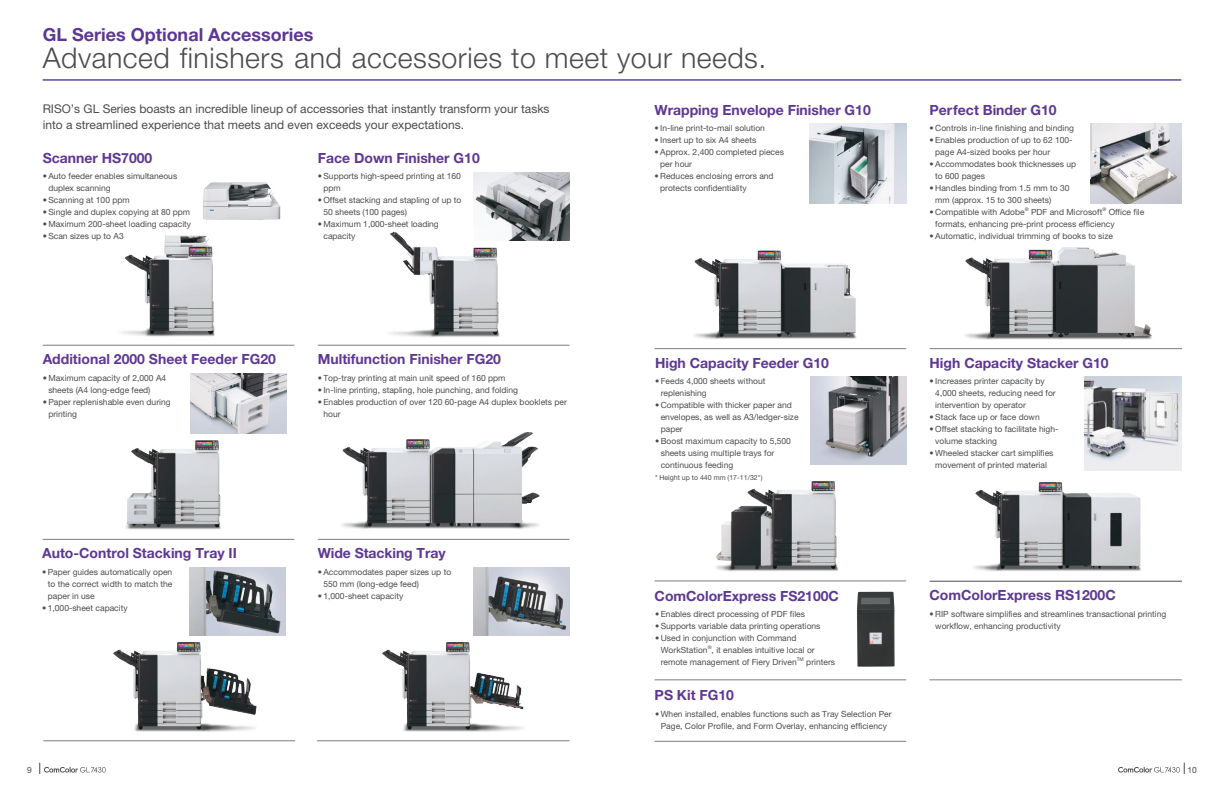
<style>
.page{position:relative;width:1224px;height:792px;background:#fff}
.page>*{position:absolute;margin:0;border:0;box-sizing:border-box;transform-origin:0 0}
.t1{font:300 28.5px "Helvetica Neue";letter-spacing:.02em;color:#4e4b4c}
.t2{font:700 18px "Helvetica Neue LT Pro";color:#5e3795}
.t3{font:700 14px "Helvetica Neue LT Pro";color:#5e3795}
.t4{font:12px/15.5px "Helvetica Neue";color:#4e4b4c}
.t5{font:8.5px/12px "Helvetica Neue";color:#4e4b4c}
.t6{font:7px "Helvetica Neue";color:#4e4b4c}
.t7{font:5px "Helvetica Neue";color:#4e4b4c}
</style>
<div class="page">
<hr style="left:43px;top:79px;width:1138px;height:2px;background:#5e3795">
<img style="left:203px;top:182px;width:78px;height:38px">
<img style="left:122px;top:235px;width:93px;height:102px">
<img style="left:126px;top:433px;width:105px;height:97px">
<img style="left:342px;top:432px;width:198px;height:97px">
<img style="left:190px;top:373px;width:96px;height:60px">
<img style="left:473px;top:172px;width:96px;height:68px">
<img style="left:390px;top:224px;width:116px;height:113px">
<hr style="left:318px;top:345px;width:251px;height:1px;background:#7d7c7e">
<hr style="left:318px;top:539px;width:251px;height:1px;background:#7d7c7e">
<hr style="left:43px;top:741px;width:252px;height:1px;background:#7d7c7e">
<hr style="left:317px;top:741px;width:252px;height:1px;background:#7d7c7e">
<hr style="left:43px;top:345px;width:251px;height:1px;background:#7d7c7e">
<hr style="left:43px;top:539px;width:251px;height:1px;background:#7d7c7e">
<img style="left:108px;top:635px;width:148px;height:106px">
<img style="left:694px;top:250px;width:163px;height:89px">
<img style="left:810px;top:124px;width:96px;height:79px">
<img style="left:1091px;top:124px;width:90px;height:79px">
<img style="left:377px;top:635px;width:148px;height:106px">
<img style="left:189px;top:567px;width:97px;height:68px">
<img style="left:965px;top:247px;width:187px;height:93px">
<img style="left:473px;top:567px;width:96px;height:68px">
<img style="left:857px;top:592px;width:38px;height:75px">
<hr style="left:930px;top:581px;width:252px;height:1px;background:#4e4b4c">
<img style="left:716px;top:481px;width:123px;height:91px">
<img style="left:810px;top:377px;width:97px;height:88px">
<hr style="left:930px;top:348px;width:252px;height:1px;background:#7d7c7e">
<hr style="left:655px;top:348px;width:251px;height:1px;background:#7d7c7e">
<hr style="left:655px;top:581px;width:251px;height:1px;background:#7d7c7e">
<hr style="left:655px;top:680px;width:251px;height:1px;background:#7d7c7e">
<hr style="left:655px;top:741px;width:251px;height:1px;background:#7d7c7e">
<img style="left:974px;top:482px;width:168px;height:90px">
<img style="left:1085px;top:377px;width:96px;height:93px">
<hr style="left:929px;top:680px;width:253px;height:1px;background:#7d7c7e">
<svg style="left:40px;top:763px;width:66px;height:11px"></svg>
<svg style="left:1118px;top:763px;width:67px;height:11px"></svg>
<h2 class="t2" style="left:43px;top:24px;width:272px">GL Series Optional Accessories</h2>
<h1 class="t1" style="left:43px;top:41px;width:725px">Advanced finishers and accessories to meet your needs.</h1>
<h3 class="t4" style="left:43px;top:101px;width:508px">RISO’s GL Series boasts an incredible lineup of accessories that instantly transform your tasks into a streamlined experience that meets and even exceeds your expectations.</h3>
<h3 class="t3" style="left:655px;top:101px;width:218px">Wrapping Envelope Finisher G10</h3>
<h3 class="t3" style="left:930px;top:101px;width:129px">Perfect Binder G10</h3>
<p class="t5" style="left:930px;top:122px;width:146px">• Controls in-line finishing and binding</p>
<p class="t5" style="left:935px;top:134px;width:139px;text-indent:-6px">• Enables production of up to 62 100- page A4-sized books per hour</p>
<p class="t5" style="left:935px;top:158px;width:142px;text-indent:-6px">• Accommodates book thicknesses up to 600 pages</p>
<p class="t5" style="left:935px;top:182px;width:136px;text-indent:-6px">• Handles binding from 1.5 mm to 30 mm (approx. 15 to 300 sheets)</p>
<p class="t5" style="left:930px;top:206px;width:97px">• Compatible with Adobe</p>
<p class="t7" style="left:1025px;top:206px;width:5px">®</p>
<p class="t5" style="left:1031px;top:206px;width:73px">PDF and Microsoft</p>
<p class="t7" style="left:1102px;top:206px;width:5px">®</p>
<p class="t5" style="left:655px;top:122px;width:112px">• In-line print-to-mail solution</p>
<p class="t5" style="left:655px;top:134px;width:103px">• Insert up to six A4 sheets</p>
<p class="t5" style="left:660px;top:146px;width:125px;text-indent:-6px">• Approx. 2,400 completed pieces per hour</p>
<p class="t5" style="left:660px;top:170px;width:115px;text-indent:-6px">• Reduces enclosing errors and protects confidentiality</p>
<h3 class="t3" style="left:43px;top:149px;width:111px">Scanner HS7000</h3>
<h3 class="t3" style="left:318px;top:149px;width:164px">Face Down Finisher G10</h3>
<p class="t5" style="left:323px;top:170px;width:139px;text-indent:-6px">• Supports high-speed printing at 160 ppm</p>
<p class="t5" style="left:323px;top:194px;width:140px;text-indent:-6px">• Offset stacking and stapling of up to<br>50 sheets (100 pages)</p>
<p class="t5" style="left:323px;top:218px;width:117px;text-indent:-6px">• Maximum 1,000-sheet loading capacity</p>
<p class="t5" style="left:48px;top:170px;width:130px;text-indent:-6px">• Auto feeder enables simultaneous duplex scanning</p>
<p class="t5" style="left:43px;top:194px;width:89px">• Scanning at 100 ppm</p>
<p class="t5" style="left:43px;top:206px;width:149px">• Single and duplex copying at 80 ppm</p>
<p class="t5" style="left:43px;top:218px;width:150px">• Maximum 200-sheet loading capacity</p>
<p class="t5" style="left:43px;top:230px;width:83px">• Scan sizes up to A3</p>
<p class="t5" style="left:935px;top:206px;width:211px;text-indent:173px">Office file formats, enhancing pre-print process efficiency</p>
<p class="t5" style="left:930px;top:230px;width:185px">• Automatic, individual trimming of books to size</p>
<h3 class="t3" style="left:43px;top:351px;width:235px">Additional 2000 Sheet Feeder FG20</h3>
<p class="t5" style="left:48px;top:371px;width:119px;text-indent:-6px">• Maximum capacity of 2,000 A4 sheets (A4 long-edge feed)</p>
<p class="t5" style="left:48px;top:395px;width:124px;text-indent:-6px">• Paper replenishable even during printing</p>
<h3 class="t3" style="left:318px;top:351px;width:185px">Multifunction Finisher FG20</h3>
<p class="t5" style="left:318px;top:371px;width:189px">• Top-tray printing at main unit speed of 160 ppm</p>
<p class="t5" style="left:318px;top:383px;width:202px">• In-line printing, stapling, hole punching, and folding</p>
<p class="t5" style="left:323px;top:395px;width:245px;text-indent:-6px">• Enables production of over 120 60-page A4 duplex booklets per hour</p>
<h3 class="t3" style="left:655px;top:354px;width:175px">High Capacity Feeder G10</h3>
<p class="t5" style="left:661px;top:375px;width:106px;text-indent:-6px">• Feeds 4,000 sheets without replenishing</p>
<p class="t5" style="left:661px;top:399px;width:139px;text-indent:-6px">• Compatible with thicker paper and envelopes, as well as A3/ledger-size paper</p>
<p class="t5" style="left:661px;top:435px;width:132px;text-indent:-6px">• Boost maximum capacity to 5,500 sheets using multiple trays for continuous feeding</p>
<h3 class="t3" style="left:930px;top:354px;width:181px">High Capacity Stacker G10</h3>
<p class="t5" style="left:935px;top:375px;width:122px;text-indent:-6px">• Increases printer capacity by<br>4,000 sheets, reducing need for intervention by operator</p>
<p class="t5" style="left:930px;top:411px;width:112px">• Stack face up or face down</p>
<p class="t5" style="left:935px;top:423px;width:125px;text-indent:-6px">• Offset stacking to facilitate high&shy;volume stacking</p>
<p class="t5" style="left:930px;top:447px;width:125px;text-align:center">• Wheeled stacker cart simplifies movement of printed material</p>
<p class="t6" style="left:655px;top:474px;width:109px">* Height up to 440 mm (17-11/32")</p>
<h3 class="t3" style="left:42px;top:545px;width:196px">Auto-Control Stacking Tray II</h3>
<h3 class="t3" style="left:318px;top:545px;width:129px">Wide Stacking Tray</h3>
<p class="t5" style="left:48px;top:566px;width:126px;text-align:justify;text-indent:-6px">• Paper guides automatically open to the correct width to match the paper in use</p>
<p class="t5" style="left:42px;top:602px;width:87px">• 1,000-sheet capacity</p>
<p class="t5" style="left:323px;top:566px;width:129px;text-indent:-6px">• Accommodates paper sizes up to<br>550 mm (long-edge feed)</p>
<p class="t5" style="left:318px;top:590px;width:87px">• 1,000-sheet capacity</p>
<h3 class="t3" style="left:655px;top:587px;width:186px">ComColorExpress FS2100C</h3>
<h3 class="t3" style="left:930px;top:587px;width:188px">ComColorExpress RS1200C</h3>
<p class="t5" style="left:655px;top:608px;width:152px">• Enables direct processing of PDF files</p>
<p class="t5" style="left:655px;top:620px;width:167px">• Supports variable data printing operations</p>
<p class="t5" style="left:661px;top:632px;width:137px;text-indent:-6px">• Used in conjunction with Command<br>WorkStation</p>
<p class="t5" style="left:935px;top:608px;width:233px;text-indent:-6px">• RIP software simplifies and streamlines transactional printing workflow, enhancing productivity</p>
<p class="t7" style="left:708px;top:644px;width:5px">®</p>
<p class="t5" style="left:661px;top:644px;width:155px;text-indent:51px">, it enables intuitive local or remote management of Fiery Driven</p>
<p class="t7" style="left:797px;top:656px;width:9px">TM</p>
<p class="t5" style="left:806px;top:656px;width:30px">printers</p>
<h3 class="t3" style="left:655px;top:687px;width:81px">PS Kit FG10</h3>
<p class="t5" style="left:655px;top:708px;width:238px;text-align:center">• When installed, enables functions such as Tray Selection Per<br>Page, Color Profile, and Form Overlay, enhancing efficiency</p>
<p class="t5" style="left:27px;top:764px;width:6px">9</p>
<p class="t5" style="left:1188px;top:764px;width:11px">10</p>
</div>
